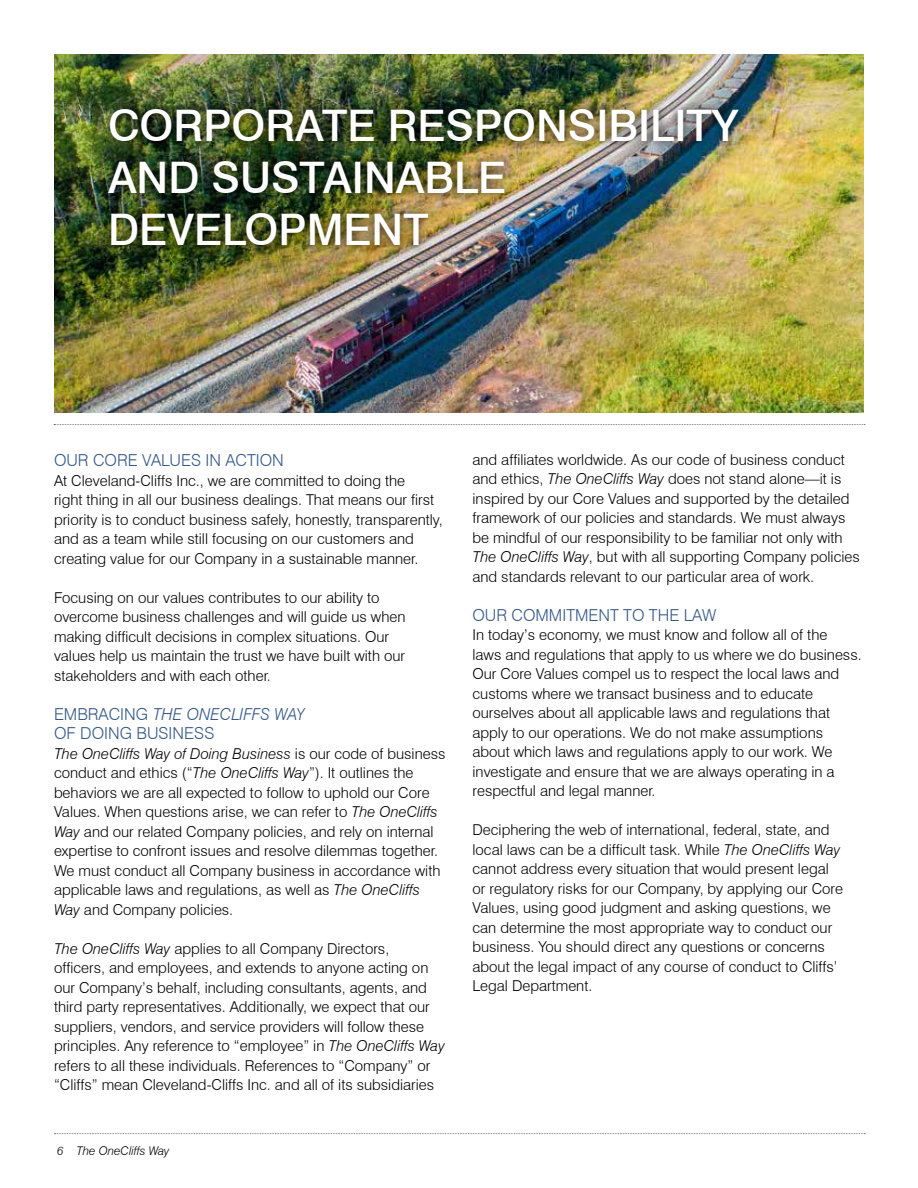
<style>
.page{position:relative;width:918px;height:1188px;background:#fff}
.page>*{position:absolute;margin:0;border:0;box-sizing:border-box;transform-origin:0 0}
.t1{font:500 43.5px/52.2px "Swiss 721 BT";color:#fff}
.t2{font:300 16.5px/19.5px "Swiss 721 BT";color:#365989}
.t3{font:300 15px/19.5px "Swiss 721 BT";color:#000}
.t4{font:italic 300 12px "Swiss 721 BT";color:#000}
.s1{font-style:italic}
</style>
<div class="page">
<svg style="left:54px;top:1133px;width:811px;height:1px"></svg>
<img style="left:54px;top:54px;width:810px;height:359px">
<div style="left:100px;top:100px;width:648px;height:155px;background:#000;opacity:.75"></div>
<svg style="left:54px;top:424px;width:811px;height:1px"></svg>
<h1 class="t1" style="left:108px;top:99px;width:632px">CORPORATE RESPONSIBILITY<br>AND SUSTAINABLE<br>DEVELOPMENT</h1>
<p class="t2" style="left:54px;top:450px;width:231px">OUR CORE VALUES IN ACTION</p>
<p class="t3" style="left:54px;top:470px;width:390px">At Cleveland-Cliffs Inc., we are committed to doing the<br>right thing in all our business dealings. That means our first priority is to conduct business safely, honestly, transparently, and as a team while still focusing on our customers and creating value for our Company in a sustainable manner.</p>
<p class="t3" style="left:54px;top:587px;width:353px">Focusing on our values contributes to our ability to overcome business challenges and will guide us when making difficult decisions in complex situations. Our values help us maintain the trust we have built with our stakeholders and with each other.</p>
<p class="t2" style="left:54px;top:704px;width:252px">EMBRACING <span class="s1">THE ONECLIFFS WAY<br></span>OF DOING BUSINESS</p>
<p class="t3" style="left:54px;top:743px;width:393px"><span class="s1">The OneCliffs Way of Doing Business</span> is our code of business conduct and ethics (“<span class="s1">The OneCliffs Way</span>”). It outlines the behaviors we are all expected to follow to uphold our Core Values. When questions arise, we can refer to <span class="s1">The OneCliffs Way</span> and our related Company policies, and rely on internal expertise to confront issues and resolve dilemmas together.<br>We must conduct all Company business in accordance with applicable laws and regulations, as well as <span class="s1">The OneCliffs Way</span> and Company policies.</p>
<p class="t3" style="left:54px;top:938px;width:392px"><span class="s1">The OneCliffs Way</span> applies to all Company Directors,<br>officers, and employees, and extends to anyone acting on our Company’s behalf, including consultants, agents, and third party representatives. Additionally, we expect that our suppliers, vendors, and service providers will follow these principles. Any reference to “employee” in <span class="s1">The OneCliffs Way </span>refers to all these individuals. References to “Company” or “Cliffs” mean Cleveland-Cliffs Inc. and all of its subsidiaries</p>
<p class="t4" style="left:57px;top:1143px;width:114px">6 The OneCliffs Way</p>
<p class="t3" style="left:472px;top:450px;width:389px">and affiliates worldwide. As our code of business conduct and ethics, <span class="s1">The OneCliffs Way</span> does not stand alone—it is inspired by our Core Values and supported by the detailed framework of our policies and standards. We must always be mindful of our responsibility to be familiar not only with <span class="s1">The OneCliffs Way</span>, but with all supporting Company policies and standards relevant to our particular area of work.</p>
<p class="t2" style="left:472px;top:605px;width:245px">OUR COMMITMENT TO THE LAW</p>
<p class="t3" style="left:472px;top:625px;width:391px">In today’s economy, we must know and follow all of the<br>laws and regulations that apply to us where we do business.<br>Our Core Values compel us to respect the local laws and customs where we transact business and to educate ourselves about all applicable laws and regulations that apply to our operations. We do not make assumptions about which laws and regulations apply to our work. We investigate and ensure that we are always operating in a respectful and legal manner.</p>
<p class="t3" style="left:472px;top:820px;width:372px">Deciphering the web of international, federal, state, and local laws can be a difficult task. While <span class="s1">The OneCliffs Way </span>cannot address every situation that would present legal or regulatory risks for our Company, by applying our Core Values, using good judgment and asking questions, we can determine the most appropriate way to conduct our business. You should direct any questions or concerns about the legal impact of any course of conduct to Cliffs’ Legal Department.</p>
</div>
